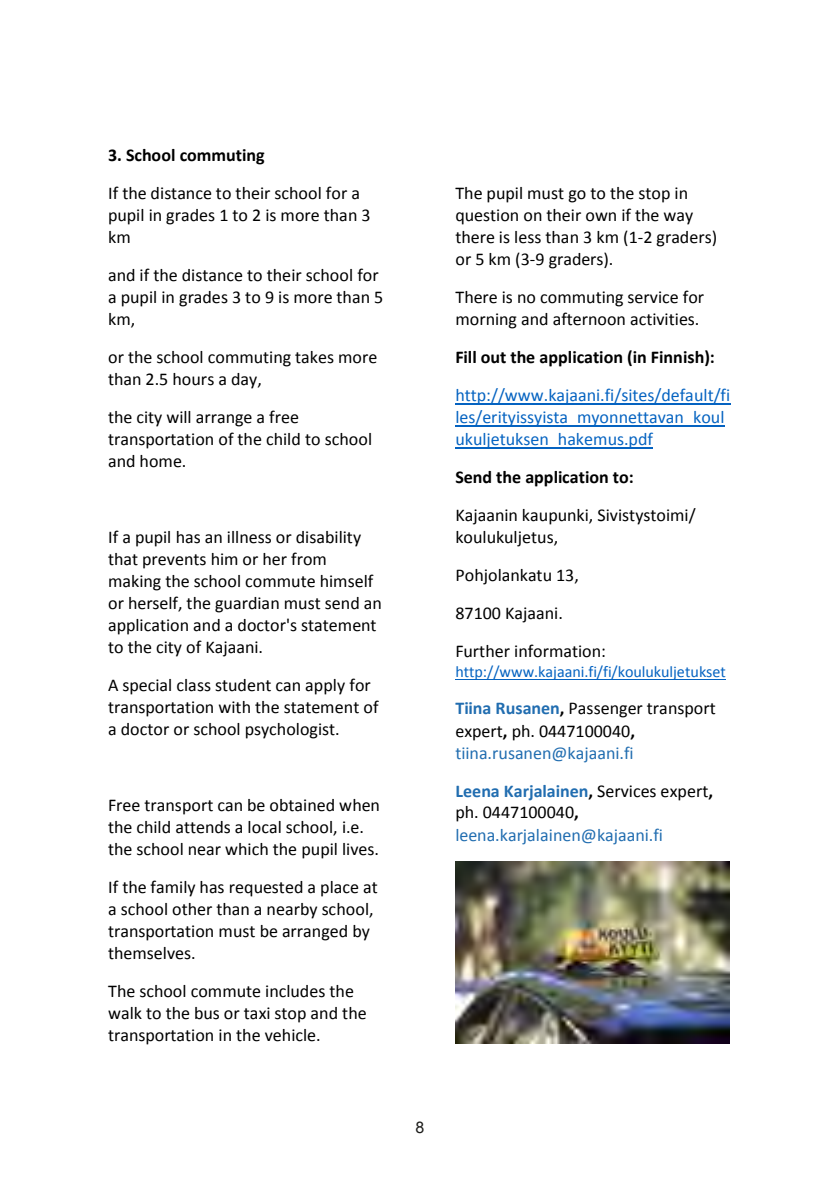
<style>
.page{position:relative;width:840px;height:1191px;background:#fff}
.page>*{position:absolute;margin:0;border:0;box-sizing:border-box;transform-origin:0 0}
.t1{font:18px/22px "Calibri";color:#000}
.t2{font:18px/38px "Calibri";color:#0563c1}
.t3{font:18px/22px "Calibri";color:#216db0}
.t4{font:16px "Calibri";color:#0563c1}
.t5{font:16px "Arial";color:#1d1d1b}
.s1{font-weight:700}
.s2{font-weight:700;color:#000}
.s3{font-weight:700;color:#216db0}
.s4{color:#216db0}
.s5{color:#000}
</style>
<div class="page">
<img style="left:455px;top:861px;width:274px;height:182px">
<hr style="left:455px;top:403px;width:275px;height:1px;background:#0563c1">
<hr style="left:455px;top:425px;width:269px;height:1px;background:#0563c1">
<hr style="left:455px;top:447px;width:198px;height:1px;background:#0563c1">
<hr style="left:455px;top:679px;width:270px;height:1px;background:#0563c1">
<p class="t1" style="left:108px;top:136px;width:253px;line-height:38px"><span class="s1">3. School commuting<br></span>If the distance to their school for a</p>
<p class="t1" style="left:108px;top:204px;width:264px">pupil in grades 1 to 2 is more than 3 km</p>
<p class="t1" style="left:108px;top:264px;width:276px">and if the distance to their school for a pupil in grades 3 to 9 is more than 5 km,</p>
<p class="t1" style="left:108px;top:346px;width:271px">or the school commuting takes more than 2.5 hours a day,</p>
<p class="t1" style="left:108px;top:406px;width:265px">the city will arrange a free transportation of the child to school and home.</p>
<p class="t1" style="left:108px;top:526px;width:275px">If a pupil has an illness or disability that prevents him or her from making the school commute himself or herself, the guardian must send an application and a doctor's statement to the city of Kajaani.</p>
<p class="t1" style="left:108px;top:674px;width:272px">A special class student can apply for transportation with the statement of a doctor or school psychologist.</p>
<p class="t1" style="left:108px;top:794px;width:273px">Free transport can be obtained when the child attends a local school, i.e. the school near which the pupil lives.</p>
<p class="t1" style="left:108px;top:876px;width:271px">If the family has requested a place at a school other than a nearby school, transportation must be arranged by themselves.</p>
<p class="t1" style="left:108px;top:980px;width:260px">The school commute includes the walk to the bus or taxi stop and the transportation in the vehicle.</p>
<p class="t1" style="left:455px;top:182px;width:263px">The pupil must go to the stop in question on their own if the way there is less than 3 km (1-2 graders) or 5 km (3-9 graders).</p>
<p class="t1" style="left:455px;top:286px;width:250px">There is no commuting service for morning and afternoon activities.</p>
<p class="t2" style="left:455px;top:338px;width:276px"><span class="s2">Fill out the application (in Finnish): </span>http://www.kajaani.fi/sites/default/fi</p>
<p class="t2" style="left:455px;top:406px;width:270px;line-height:21.8px">les/erityissyista_myonnettavan_koul ukuljetuksen_hakemus.pdf</p>
<p class="t1" style="left:455px;top:458px;width:241px;line-height:38.2px"><span class="s1">Send the application to:<br></span>Kajaanin kaupunki, Sivistystoimi/</p>
<p class="t1" style="left:455px;top:518px;width:152px;line-height:38px">koulukuljetus,<br>Pohjolankatu 13,<br>87100 Kajaani.<br>Further information:</p>
<p class="t4" style="left:455px;top:661px;width:272px">http://www.kajaani.fi/fi/koulukuljetukset</p>
<p class="t1" style="left:455px;top:697px;width:262px"><span class="s3">Tiina Rusanen</span><span class="s1">,</span> Passenger transport expert<span class="s1">,</span> ph. 0447100040<span class="s1">, </span><span class="s4">tiina.rusanen@kajaani.fi</span></p>
<p class="t3" style="left:455px;top:779px;width:259px"><span class="s1">Leena Karjalainen</span><span class="s2">,</span> <span class="s5">Services expert</span><span class="s2">, </span><span class="s5">ph. 0447100040</span><span class="s2">, </span>leena.karjalainen@kajaani.fi</p>
<p class="t5" style="left:415px;top:1117px;width:10px">8</p>
</div>
